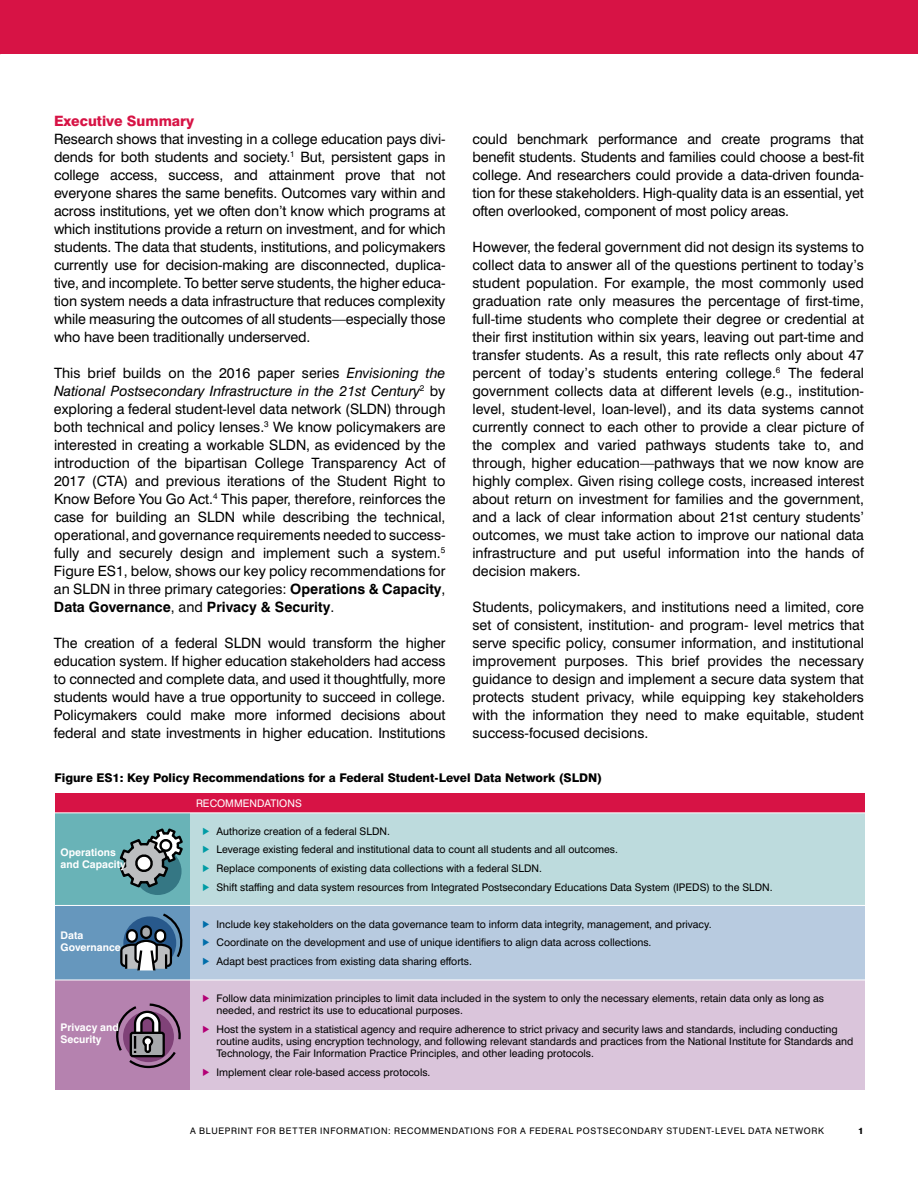
<style>
.page{position:relative;width:918px;height:1188px;background:#fff}
.page>*{position:absolute;margin:0;border:0;box-sizing:border-box;transform-origin:0 0}
.t1{font:14.25px/18px "Swiss 721 BT";letter-spacing:-.005em;color:#000;text-align:justify}
.t2{font:800 14.25px "Swiss 721 BT";color:#d71345}
.t3{font:800 12px "Swiss 721 BT";color:#000}
.t4{font:10.5px/12px "Swiss 721 BT";color:#000}
.t5{font:700 10.5px/12px "Swiss 721 BT";color:#fff}
.t6{font:10.5px "Swiss 721 BT";color:#fff}
.t7{font:9px "Swiss 721 BT";letter-spacing:.075em;color:#000}
.t8{font:800 9px "Swiss 721 BT";color:#000}
.s1{font-style:italic}
.s2{font-weight:700}
.s3{color:#009ca5}
.s4{color:#006eaa}
.s5{color:#b30075}
</style>
<div class="page">
<div style="left:0;top:0;width:918px;height:54px;background:#d71345"></div>
<div style="left:55px;top:813px;width:135px;height:92px;background:#69b3b7"></div>
<div style="left:134px;top:847px;width:48px;height:48px;background:#357784;border-radius:50%"></div>
<svg style="left:119px;top:828px;width:64px;height:61px"></svg>
<div style="left:55px;top:905px;width:135px;height:75px;background:#6697bd"></div>
<svg style="left:120px;top:913px;width:63px;height:57px"></svg>
<div style="left:55px;top:980px;width:135px;height:110px;background:#b582af"></div>
<svg style="left:116px;top:1003px;width:65px;height:66px"></svg>
<div style="left:190px;top:813px;width:675px;height:92px;background:#bddbdd"></div>
<div style="left:55px;top:793px;width:810px;height:20px;background:#d71345"></div>
<div style="left:190px;top:905px;width:675px;height:75px;background:#b8cbe0"></div>
<div style="left:190px;top:980px;width:675px;height:110px;background:#dac5db"></div>
<hr style="left:39px;top:812px;width:837px;height:1px;background:#fff">
<hr style="left:44px;top:905px;width:835px;height:1px;background:#fff">
<hr style="left:45px;top:980px;width:834px;height:1px;background:#fff">
<p class="t2" style="left:54px;top:112px;width:142px">Executive Summary</p>
<p class="t1" style="left:472px;top:130px;width:393px">could benchmark performance and create programs that benefit students. Students and families could choose a best-fit college. And researchers could provide a data-driven founda&shy;tion for these stakeholders. High-quality data is an essential, yet often overlooked, component of most policy areas.</p>
<p class="t1" style="left:472px;top:238px;width:393px">However, the federal government did not design its systems to collect data to answer all of the questions pertinent to today’s student population. For example, the most commonly used graduation rate only measures the percentage of first-time, full-time students who complete their degree or credential at their first institution within six years, leaving out part-time and transfer students. As a result, this rate reflects only about 47 percent of today’s students entering college.<sup>6</sup> The federal government collects data at different levels (e.g., institution&shy;level, student-level, loan-level), and its data systems cannot currently connect to each other to provide a clear picture of the complex and varied pathways students take to, and through, higher education—pathways that we now know are highly complex. Given rising college costs, increased interest about return on investment for families and the government, and a lack of clear information about 21st century students’ outcomes, we must take action to improve our national data infrastructure and put useful information into the hands of decision makers.</p>
<p class="t1" style="left:473px;top:598px;width:393px">Students, policymakers, and institutions need a limited, core set of consistent, institution- and program- level metrics that serve specific policy, consumer information, and institutional improvement purposes. This brief provides the necessary guidance to design and implement a secure data system that protects student privacy, while equipping key stakeholders with the information they need to make equitable, student success-focused decisions.</p>
<p class="t3" style="left:55px;top:771px;width:549px">Figure ES1: Key Policy Recommendations for a Federal Student-Level Data Network (SLDN)</p>
<p class="t1" style="left:54px;top:130px;width:393px">Research shows that investing in a college education pays divi&shy;dends for both students and society.<sup>1</sup> But, persistent gaps in college access, success, and attainment prove that not everyone shares the same benefits. Outcomes vary within and across institutions, yet we often don’t know which programs at which institutions provide a return on investment, and for which students. The data that students, institutions, and policymakers currently use for decision-making are disconnected, duplica&shy;tive, and incomplete. To better serve students, the higher educa&shy;tion system needs a data infrastructure that reduces complexity while measuring the outcomes of all students—especially those who have been traditionally underserved.</p>
<p class="t1" style="left:54px;top:364px;width:393px">This brief builds on the 2016 paper series <span class="s1">Envisioning the National Postsecondary Infrastructure in the 21st Century</span><sup>2</sup> by exploring a federal student-level data network (SLDN) through both technical and policy lenses.<sup>3</sup> We know policymakers are interested in creating a workable SLDN, as evidenced by the introduction of the bipartisan College Transparency Act of 2017 (CTA) and previous iterations of the Student Right to Know Before You Go Act.<sup>4</sup> This paper, therefore, reinforces the case for building an SLDN while describing the technical, operational, and governance requirements needed to success&shy;fully and securely design and implement such a system.<sup>5<br></sup>Figure ES1, below, shows our key policy recommendations for an SLDN in three primary categories: <span class="s2">Operations &amp; Capacity</span>, <span class="s2">Data Governance</span>, and <span class="s2">Privacy &amp; Security</span>.</p>
<p class="t1" style="left:54px;top:634px;width:393px">The creation of a federal SLDN would transform the higher education system. If higher education stakeholders had access to connected and complete data, and used it thoughtfully, more students would have a true opportunity to succeed in college.<br>Policymakers could make more informed decisions about federal and state investments in higher education. Institutions</p>
<p class="t5" style="left:61px;top:846px;width:67px">Operations and Capacity</p>
<p class="t5" style="left:61px;top:930px;width:62px">Data<br>Governance</p>
<p class="t5" style="left:61px;top:1022px;width:60px">Privacy and<br>Security</p>
<p class="t6" style="left:196px;top:797px;width:107px">RECOMMENDATIONS</p>
<p class="t4" style="left:203px;top:825px;width:188px"><span class="s3">●</span> Authorize creation of a federal SLDN.</p>
<p class="t4" style="left:203px;top:844px;width:416px"><span class="s3">●</span> Leverage existing federal and institutional data to count all students and all outcomes.</p>
<p class="t4" style="left:203px;top:862px;width:340px"><span class="s3">●</span> Replace components of existing data collections with a federal SLDN.</p>
<p class="t4" style="left:203px;top:881px;width:571px"><span class="s3">●</span> Shift staffing and data system resources from Integrated Postsecondary Educations Data System (IPEDS) to the SLDN.</p>
<p class="t4" style="left:203px;top:918px;width:510px"><span class="s4">●</span> Include key stakeholders on the data governance team to inform data integrity, management, and privacy.</p>
<p class="t4" style="left:203px;top:936px;width:450px"><span class="s4">●</span> Coordinate on the development and use of unique identifiers to align data across collections.</p>
<p class="t4" style="left:203px;top:955px;width:270px"><span class="s4">●</span> Adapt best practices from existing data sharing efforts.</p>
<p class="t4" style="left:217px;top:992px;width:609px;text-indent:-14px"><span class="s5">●</span> Follow data minimization principles to limit data included in the system to only the necessary elements, retain data only as long as needed, and restrict its use to educational purposes.</p>
<p class="t4" style="left:217px;top:1023px;width:638px;text-indent:-14px"><span class="s5">●</span> Host the system in a statistical agency and require adherence to strict privacy and security laws and standards, including conducting routine audits, using encryption technology, and following relevant standards and practices from the National Institute for Standards and<br>Technology, the Fair Information Practice Principles, and other leading protocols.</p>
<p class="t4" style="left:203px;top:1066px;width:229px"><span class="s5">●</span> Implement clear role-based access protocols.</p>
<p class="t7" style="left:190px;top:1125px;width:635px">A BLUEPRINT FOR BETTER INFORMATION: RECOMMENDATIONS FOR A FEDERAL POSTSECONDARY STUDENT-LEVEL DATA NETWORK</p>
<p class="t8" style="left:858px;top:1125px;width:7px">1</p>
</div>
